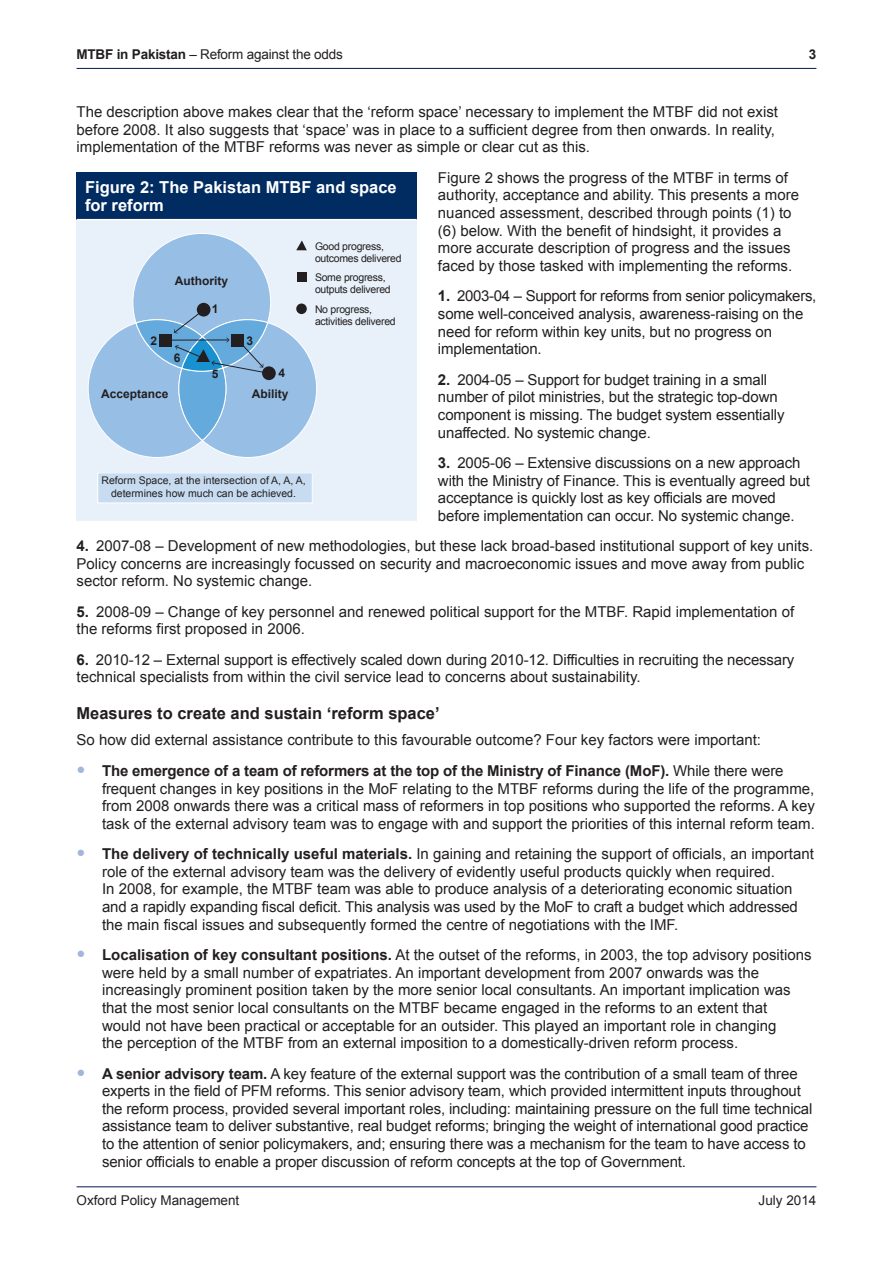
<style>
.page{position:relative;width:893px;height:1263px;background:#fff}
.page>*{position:absolute;margin:0;border:0;box-sizing:border-box;transform-origin:0 0}
.t1{font:700 16.5px/18px "Arial";color:#fff}
.t2{font:700 16.5px "Arial";color:#231f20}
.t3{font:15px/17.7px "Arial";color:#231f20}
.t4{font:13.5px "Arial";color:#231f20}
.t5{font:700 13.5px "Arial";color:#231f20}
.t6{font:700 12px "Arial";color:#231f20}
.t7{font:10.5px/12px "Arial";letter-spacing:-.025em;color:#231f20}
.t8{font:10.5px/12.6px "Arial";color:#231f20;text-align:center}
.s1{font-weight:700}
.s2{font-size:25.5px;color:#a2b5dc}
</style>
<div class="page">
<hr style="left:77px;top:1186px;width:739px;height:1px;background:#001954">
<hr style="left:77px;top:68px;width:739px;height:1px;background:#001954">
<div style="left:77px;top:173px;width:340px;height:47px;background:#002c62"></div>
<div style="left:77px;top:220px;width:340px;height:302px;background:#e8f1f9"></div>
<hr style="left:77px;top:219px;width:340px;height:1px;background:#fff">
<hr style="left:77px;top:521px;width:340px;height:1px;background:#fff">
<div style="left:98px;top:473px;width:214px;height:30px;background:#c7dcf1"></div>
<div style="left:97px;top:472px;width:216px;height:31px;border:1px solid #fff"></div>
<svg style="left:88px;top:233px;width:229px;height:225px"></svg>
<p class="t4" style="left:77px;top:46px;width:268px"><span class="s1">MTBF in Pakistan</span> – Reform against the odds</p>
<p class="t5" style="left:809px;top:46px;width:9px">3</p>
<p class="t3" style="left:77px;top:103px;width:703px">The description above makes clear that the ‘reform space’ necessary to implement the MTBF did not exist before 2008. It also suggests that ‘space’ was in place to a sufficient degree from then onwards. In reality, implementation of the MTBF reforms was never as simple or clear cut as this.</p>
<p class="t3" style="left:438px;top:169px;width:363px">Figure 2 shows the progress of the MTBF in terms of authority, acceptance and ability. This presents a more nuanced assessment, described through points (1) to (6) below. With the benefit of hindsight, it provides a more accurate description of progress and the issues faced by those tasked with implementing the reforms.</p>
<p class="t3" style="left:438px;top:287px;width:380px"><span class="s1">1.</span> 2003-04 – Support for reforms from senior policymakers, some well-conceived analysis, awareness-raising on the need for reform within key units, but no progress on implementation.</p>
<p class="t3" style="left:438px;top:370px;width:348px"><span class="s1">2.</span> 2004-05 – Support for budget training in a small number of pilot ministries, but the strategic top-down component is missing. The budget system essentially unaffected. No systemic change.</p>
<p class="t3" style="left:438px;top:454px;width:374px"><span class="s1">3.</span> 2005-06 – Extensive discussions on a new approach with the Ministry of Finance. This is eventually agreed but acceptance is quickly lost as key officials are moved before implementation can occur. No systemic change.</p>
<p class="t3" style="left:77px;top:537px;width:738px"><span class="s1">4.</span> 2007-08 – Development of new methodologies, but these lack broad-based institutional support of key units.<br>Policy concerns are increasingly focussed on security and macroeconomic issues and move away from public sector reform. No systemic change.</p>
<p class="t3" style="left:77px;top:603px;width:719px"><span class="s1">5.</span> 2008-09 – Change of key personnel and renewed political support for the MTBF. Rapid implementation of the reforms first proposed in 2006.</p>
<p class="t3" style="left:77px;top:651px;width:719px"><span class="s1">6.</span> 2010-12 – External support is effectively scaled down during 2010-12. Difficulties in recruiting the necessary technical specialists from within the civil service lead to concerns about sustainability.</p>
<p class="t2" style="left:77px;top:704px;width:365px">Measures to create and sustain ‘reform space’</p>
<p class="t3" style="left:77px;top:731px;width:686px">So how did external assistance contribute to this favourable outcome? Four key factors were important:</p>
<p class="t3" style="left:102px;top:762px;width:714px;text-indent:-26px"><span class="s2">•</span> <span class="s1">The emergence of a team of reformers at the top of the Ministry of Finance (MoF).</span> While there were frequent changes in key positions in the MoF relating to the MTBF reforms during the life of the programme, from 2008 onwards there was a critical mass of reformers in top positions who supported the reforms. A key task of the external advisory team was to engage with and support the priorities of this internal reform team.</p>
<p class="t3" style="left:102px;top:845px;width:713px;text-indent:-26px"><span class="s2">•</span> <span class="s1">The delivery of technically useful materials.</span> In gaining and retaining the support of officials, an important role of the external advisory team was the delivery of evidently useful products quickly when required.<br>In 2008, for example, the MTBF team was able to produce analysis of a deteriorating economic situation and a rapidly expanding fiscal deficit. This analysis was used by the MoF to craft a budget which addressed the main fiscal issues and subsequently formed the centre of negotiations with the IMF.</p>
<p class="t3" style="left:102px;top:946px;width:711px;text-indent:-26px"><span class="s2">•</span> <span class="s1">Localisation of key consultant positions.</span> At the outset of the reforms, in 2003, the top advisory positions were held by a small number of expatriates. An important development from 2007 onwards was the increasingly prominent position taken by the more senior local consultants. An important implication was that the most senior local consultants on the MTBF became engaged in the reforms to an extent that<br>would not have been practical or acceptable for an outsider. This played an important role in changing<br>the perception of the MTBF from an external imposition to a domestically-driven reform process.</p>
<p class="t3" style="left:102px;top:1064px;width:712px;text-indent:-26px"><span class="s2">•</span> <span class="s1">A senior advisory team.</span> A key feature of the external support was the contribution of a small team of three experts in the field of PFM reforms. This senior advisory team, which provided intermittent inputs throughout the reform process, provided several important roles, including: maintaining pressure on the full time technical assistance team to deliver substantive, real budget reforms; bringing the weight of international good practice to the attention of senior policymakers, and; ensuring there was a mechanism for the team to have access to senior officials to enable a proper discussion of reform concepts at the top of Government.</p>
<p class="t1" style="left:85px;top:178px;width:313px">Figure 2: The Pakistan MTBF and space for reform</p>
<p class="t7" style="left:315px;top:240px;width:88px">Good progress, outcomes delivered</p>
<p class="t7" style="left:315px;top:271px;width:77px">Some progress, outputs delivered</p>
<p class="t7" style="left:315px;top:303px;width:82px">No progress, activities delivered</p>
<p class="t6" style="left:175px;top:274px;width:55px">Authority</p>
<p class="t6" style="left:212px;top:302px;width:8px">1</p>
<p class="t6" style="left:150px;top:334px;width:8px">2</p>
<p class="t6" style="left:246px;top:334px;width:8px">3</p>
<p class="t6" style="left:212px;top:367px;width:8px">5</p>
<p class="t6" style="left:278px;top:366px;width:8px">4</p>
<p class="t6" style="left:174px;top:351px;width:8px">6</p>
<p class="t6" style="left:101px;top:387px;width:69px">Acceptance</p>
<p class="t6" style="left:252px;top:387px;width:38px">Ability</p>
<p class="t8" style="left:101px;top:474px;width:206px">Reform Space, at the intersection of A, A, A, determines how much can be achieved.</p>
<p class="t4" style="left:77px;top:1192px;width:164px">Oxford Policy Management</p>
<p class="t4" style="left:759px;top:1192px;width:59px">July 2014</p>
</div>
